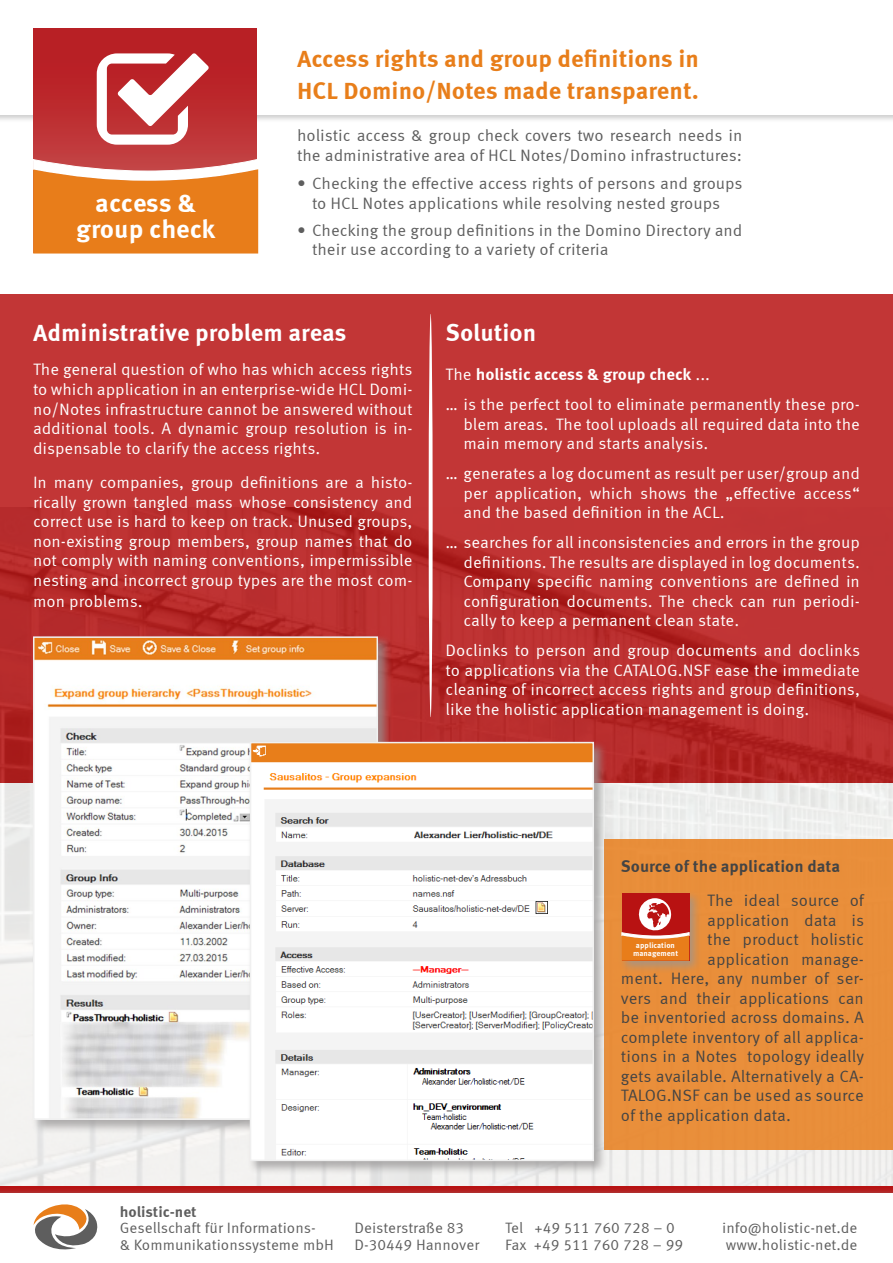
<style>
.page{position:relative;width:893px;height:1263px;background:#fff}
.page>*{position:absolute;margin:0;border:0;box-sizing:border-box;transform-origin:0 0}
.t1{font:700 25.95px/26px "Meta Correspondence";color:#fff;text-align:center}
.t2{font:700 24px/31.5px "Meta Correspondence";color:#e87e1a}
.t3{font:700 24px "Meta Correspondence";color:#fff}
.t4{font:16.5px/19.5px "Meta Correspondence";color:#fff;text-align:justify}
.t5{font:16.5px/19.5px "Meta Correspondence";color:#5e5e5e}
.t6{font:16.5px "Meta Correspondence";color:#444}
.t7{font:700 16.5px "Meta Correspondence";color:#444}
.t8{font:15px/16.5px "Meta Correspondence";color:#5e5e5e}
.t9{font:700 15px "Meta Correspondence";color:#5e5e5e}
.t10{font:700 7.8px/7.8px "Meta Correspondence";color:#fff;text-align:center}
.s1{font-weight:700}
</style>
<div class="page">
<div style="left:0;top:0;width:893px;height:123px;background:#000;opacity:.2"></div>
<div style="left:0;top:0;width:893px;height:114px;background:#fff"></div>
<svg style="left:33px;top:28px;width:224px;height:131px;background:#bb292d"></svg>
<svg style="left:33px;top:159px;width:226px;height:94px;background:#e78637"></svg>
<svg style="left:97px;top:53px;width:112px;height:92px"></svg>
<div style="left:0;top:783px;width:893px;height:449px;background:#f1f1f0"></div>
<svg style="left:0;top:294px;width:893px;height:489px;background:#bd3131"></svg>
<div style="left:0;top:1186px;width:893px;height:77px;background:#979595;opacity:.75"></div>
<div style="left:0;top:1194px;width:893px;height:69px;background:#fff"></div>
<svg style="left:33px;top:1204px;width:65px;height:46px"></svg>
<div style="left:604px;top:839px;width:289px;height:310px;background:#e98e3a"></div>
<svg style="left:429px;top:314px;width:4px;height:403px"></svg>
<div style="left:618px;top:889px;width:84px;height:84px;background:#979595;opacity:.75"></div>
<div style="left:622px;top:893px;width:67px;height:68px;background:#b81212"></div>
<svg style="left:621px;top:898px;width:68px;height:63px"></svg>
<div style="left:31px;top:634px;width:361px;height:500px;background:#979595;opacity:.75"></div>
<img style="left:36px;top:639px;width:339px;height:478px">
<div style="left:33px;top:636px;width:345px;height:484px;border:2px solid #f0f0f0"></div>
<div style="left:247px;top:740px;width:361px;height:435px;background:#979595;opacity:.75"></div>
<img style="left:253px;top:745px;width:338px;height:413px">
<div style="left:250px;top:742px;width:344px;height:419px;border:2px solid #f0f0f0"></div>
<h1 class="t1" style="left:76px;top:190px;width:141px">access &amp; group check</h1>
<h2 class="t2" style="left:297px;top:43px;width:403px">Access rights and group definitions in<br>HCL Domino/Notes made transparent.</h2>
<p class="t5" style="left:297px;top:126px;width:447px">holistic access &amp; group check covers two research needs in the administrative area of HCL Notes/Domino infrastructures:</p>
<p class="t5" style="left:297px;top:174px;width:447px;text-align:center">• Checking the effective access rights of persons and groups to HCL Notes applications while resolving nested groups</p>
<p class="t5" style="left:312px;top:220px;width:432px;text-indent:-15px">• Checking the group definitions in the Domino Directory and their use according to a variety of criteria</p>
<h2 class="t3" style="left:33px;top:318px;width:315px">Administrative problem areas</h2>
<p class="t4" style="left:33px;top:360px;width:381px">The general question of who has which access rights to which application in an enterprise-wide HCL Domi&shy;no/Notes infrastructure cannot be answered without additional tools. A dynamic group resolution is in&shy;dispensable to clarify the access rights.</p>
<p class="t4" style="left:33px;top:472px;width:381px">In many companies, group definitions are a histo&shy;rically grown tangled mass whose consistency and correct use is hard to keep on track. Unused groups, non-existing group members, group names that do not comply with naming conventions, impermissible nesting and incorrect group types are the most com-</p>
<p class="t4" style="left:33px;top:591px;width:111px">mon problems.</p>
<h2 class="t3" style="left:446px;top:318px;width:92px">Solution</h2>
<p class="t4" style="left:445px;top:359px;width:416px;line-height:30px">The <span class="s1">holistic access &amp; group check</span> ...<br>… is the perfect tool to eliminate permanently these pro-</p>
<p class="t4" style="left:463px;top:414px;width:398px">blem areas. The tool uploads all required data into the main memory and starts analysis.</p>
<p class="t4" style="left:463px;top:463px;width:398px;text-indent:-18px">… generates a log document as result per user/group and per application, which shows the „effective access“ and the based definition in the ACL.</p>
<p class="t4" style="left:463px;top:532px;width:398px;text-indent:-18px">… searches for all inconsistencies and errors in the group definitions. The results are displayed in log documents.<br>Company specific naming conventions are defined in configuration documents. The check can run periodi&shy;cally to keep a permanent clean state.</p>
<p class="t4" style="left:445px;top:640px;width:416px">Doclinks to person and group documents and doclinks to applications via the CATALOG.NSF ease the immediate cleaning of incorrect access rights and group definitions, like the holistic application management is doing.</p>
<p class="t7" style="left:621px;top:856px;width:221px">Source of the application data</p>
<p class="t6" style="left:707px;top:891px;width:158px">The ideal source of</p>
<p class="t6" style="left:707px;top:911px;width:158px">application data is</p>
<p class="t6" style="left:707px;top:930px;width:158px">the product holistic</p>
<p class="t6" style="left:707px;top:950px;width:158px">application manage-</p>
<p class="t6" style="left:621px;top:969px;width:244px">ment. Here, any number of ser-</p>
<p class="t6" style="left:621px;top:989px;width:245px">vers and their applications can</p>
<p class="t6" style="left:621px;top:1008px;width:245px">be inventoried across domains. A</p>
<p class="t6" style="left:621px;top:1028px;width:245px">complete inventory of all applica-</p>
<p class="t6" style="left:621px;top:1047px;width:245px">tions in a Notes topology ideally</p>
<p class="t6" style="left:621px;top:1067px;width:245px">gets available. Alternatively a CA-</p>
<p class="t6" style="left:621px;top:1086px;width:245px">TALOG.NSF can be used as source</p>
<p class="t6" style="left:621px;top:1106px;width:172px">of the application data.</p>
<p class="t10" style="left:633px;top:942px;width:47px">application management</p>
<p class="t9" style="left:120px;top:1202px;width:78px">holistic-net</p>
<p class="t8" style="left:120px;top:1219px;width:216px">Gesellschaft für Informations-<br>&amp; Kommunikationssysteme mbH</p>
<p class="t8" style="left:354px;top:1219px;width:126px">Deisterstraße 83<br>D-30449 Hannover</p>
<p class="t8" style="left:505px;top:1219px;width:180px">Tel +49 511 760 728 – 0<br>Fax +49 511 760 728 – 99</p>
<p class="t8" style="left:722px;top:1219px;width:137px">info@holistic-net.de www.holistic-net.de</p>
</div>
